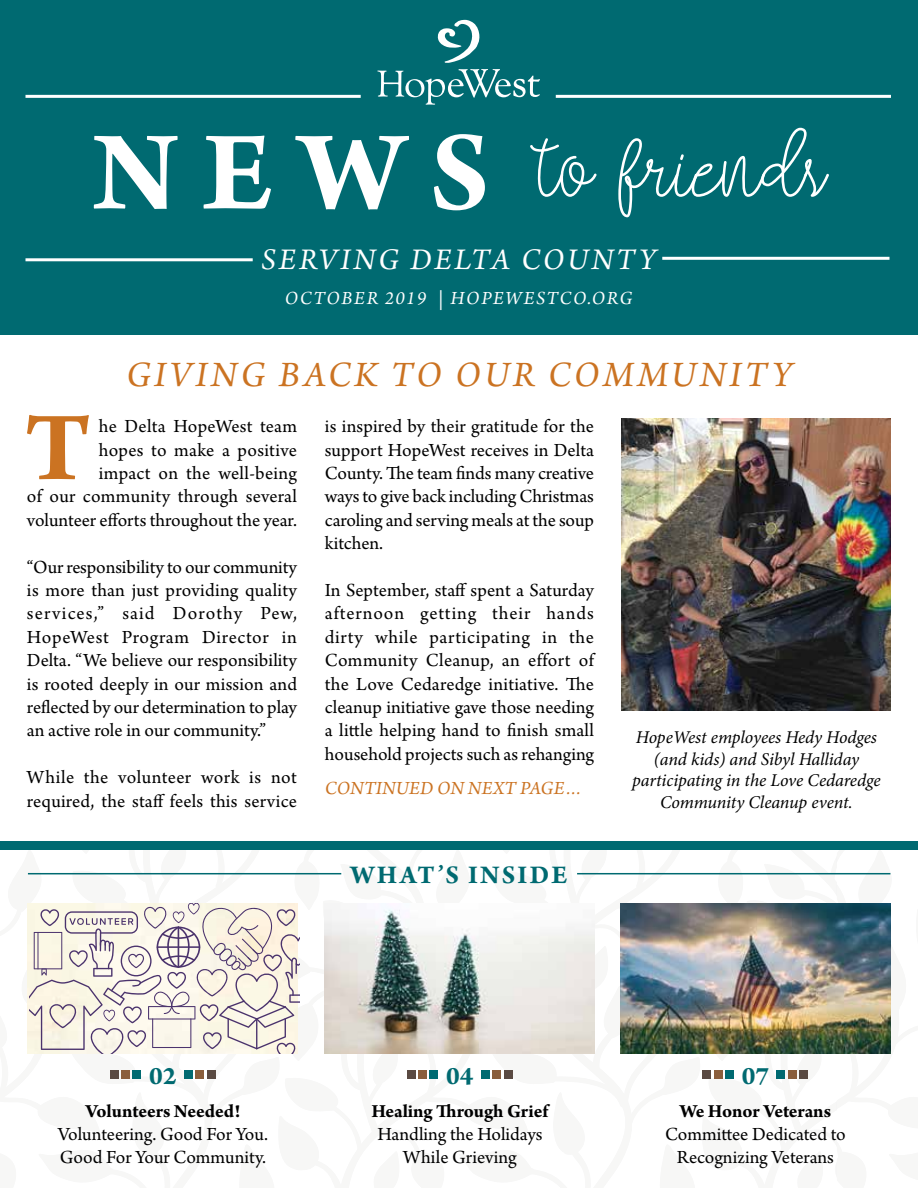
<style>
.page{position:relative;width:918px;height:1188px;background:#fff}
.page>*{position:absolute;margin:0;border:0;box-sizing:border-box;transform-origin:0 0}
.t1{font:700 104.1px "Arno Pro";color:#cb7322}
.t2{font:86.7px "Falling Slowly";color:#fff}
.t3{font:italic 37.5px "Arno Pro";letter-spacing:.085em;color:#cb7322}
.t4{font:italic 31.5px "Arno Pro";letter-spacing:.085em;color:#fff}
.t5{font:700 27px "Arno Pro";letter-spacing:.085em;color:#006a71}
.t6{font:19.5px/23.4px "Arno Pro";color:#000;text-align:justify}
.t7{font:19.5px/23.4px "Arno Pro";letter-spacing:.02em;color:#000}
.t8{font:700 19.5px "Arno Pro";letter-spacing:-.005em;color:#000}
.t9{font:italic 19.5px "Arno Pro";letter-spacing:.08em;color:#fff}
.t10{font:italic 19.5px "Arno Pro";color:#cb7322}
.t11{font:italic 18px/21.6px "Minion Pro";letter-spacing:-.01em;color:#000;text-align:center}
.s1{font-family:"Arno Pro";font-weight:700;font-size:119.25px}
</style>
<div class="page">
<div style="left:0;top:0;width:918px;height:335px;background:#006a71"></div>
<svg style="left:377px;top:20px;width:163px;height:85px"></svg>
<hr style="left:26px;top:258px;width:227px;height:3px;background:#fff">
<hr style="left:26px;top:95px;width:335px;height:3px;background:#fff">
<hr style="left:556px;top:95px;width:335px;height:3px;background:#fff">
<hr style="left:662px;top:257px;width:227px;height:3px;background:#fff">
<div style="left:0;top:842px;width:918px;height:8px;background:#006a71"></div>
<img style="left:27px;top:872px;width:864px;height:207px">
<hr style="left:157px;top:946px;width:43px;height:2px;background:#4b336d">
<img style="left:621px;top:419px;width:270px;height:292px">
<h2 class="t2" style="left:92px;top:120px;width:734px"><span class="s1">N E W S</span> to friends</h2>
<h3 class="t4" style="left:261px;top:242px;width:396px">SERVING DELTA COUNTY</h3>
<p class="t9" style="left:285px;top:287px;width:349px">OCTOBER 2019 | HOPEWESTCO.ORG</p>
<h3 class="t3" style="left:126px;top:353px;width:667px">GIVING BACK TO OUR COMMUNITY</h3>
<h1 class="t1" style="left:25px;top:387px;width:68px">T</h1>
<p class="t6" style="left:27px;top:416px;width:272px;text-align:right">he Delta HopeWest team<br>hopes to make a positive<br>impact on the well-being<br>of our community through several volunteer efforts throughout the year.</p>
<p class="t6" style="left:27px;top:556px;width:272px">“Our responsibility to our community is more than just providing quality services,” said Dorothy Pew, HopeWest Program Director in Delta. “We believe our responsibility is rooted deeply in our mission and reflected by our determination to play an active role in our community.”</p>
<p class="t7" style="left:27px;top:767px;width:272px">While the volunteer work is not required, the staff feels this service</p>
<p class="t6" style="left:325px;top:416px;width:271px">is inspired by their gratitude for the support HopeWest receives in Delta County. The team finds many creative ways to give back including Christmas caroling and serving meals at the soup kitchen.</p>
<p class="t6" style="left:325px;top:579px;width:271px">In September, staff spent a Saturday afternoon getting their hands dirty while participating in the Community Cleanup, an effort of the Love Cedaredge initiative. The cleanup initiative gave those needing a little helping hand to finish small household projects such as rehanging</p>
<p class="t10" style="left:325px;top:777px;width:260px">CONTINUED ON NEXT PAGE…</p>
<h3 class="t5" style="left:351px;top:859px;width:218px">WHAT’S INSIDE</h3>
<p class="t11" style="left:632px;top:727px;width:250px">HopeWest employees Hedy Hodges (and kids) and Sibyl Halliday participating in the Love Cedaredge<br>Community Cleanup event.</p>
<h3 class="t5" style="left:149px;top:1060px;width:29px">02</h3>
<p class="t8" style="left:86px;top:1099px;width:156px">Volunteers Needed!</p>
<p class="t6" style="left:58px;top:1123px;width:212px">Volunteering. Good For You.<br>Good For Your Community.</p>
<h3 class="t5" style="left:446px;top:1060px;width:29px">04</h3>
<p class="t8" style="left:371px;top:1099px;width:178px">Healing Through Grief</p>
<p class="t6" style="left:377px;top:1123px;width:167px;text-align:center">Handling the Holidays<br>While Grieving</p>
<h3 class="t5" style="left:742px;top:1060px;width:29px">07</h3>
<p class="t8" style="left:680px;top:1099px;width:153px">We Honor Veterans</p>
<p class="t6" style="left:665px;top:1123px;width:182px;text-align:center">Committee Dedicated to<br>Recognizing Veterans</p>
</div>
